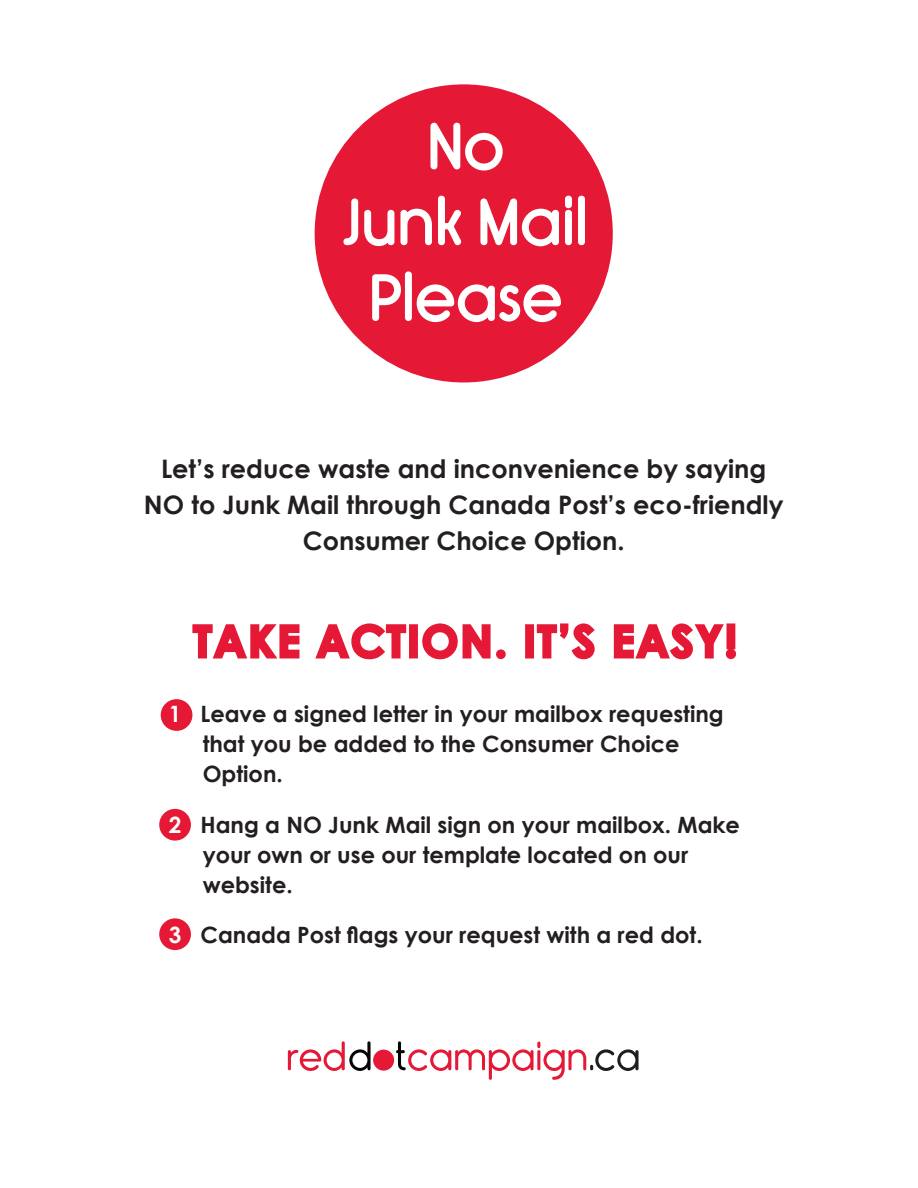
<style>
.page{position:relative;width:918px;height:1188px;background:#fff}
.page>*{position:absolute;margin:0;border:0;box-sizing:border-box;transform-origin:0 0}
.t1{font:700 43.5px "Century Gothic";letter-spacing:.05em;color:#e51836}
.t2{font:700 25.5px/36px "Century Gothic";color:#231f20;text-align:center}
.t3{font:700 22.5px/30px "Century Gothic";color:#231f20}
.s1{color:#fff}
</style>
<div class="page">
<svg style="left:288px;top:1041px;width:351px;height:39px"></svg>
<div style="left:373px;top:1050px;width:21px;height:21px;background:#e51836;border-radius:50%"></div>
<div style="left:315px;top:84px;width:298px;height:298px;background:#e51836;border-radius:50%"></div>
<svg style="left:430px;top:122px;width:73px;height:49px"></svg>
<svg style="left:343px;top:195px;width:119px;height:52px"></svg>
<svg style="left:480px;top:195px;width:92px;height:52px"></svg>
<div style="left:579px;top:197px;width:5px;height:47px;background:#fff;border-radius:3px"></div>
<div style="left:578px;top:196px;width:7px;height:49px;border:2px solid #fff;border-radius:3px"></div>
<svg style="left:372px;top:274px;width:29px;height:47px"></svg>
<div style="left:406px;top:272px;width:5px;height:48px;background:#fff;border-radius:3px"></div>
<div style="left:405px;top:271px;width:7px;height:50px;border:2px solid #fff;border-radius:3px"></div>
<svg style="left:416px;top:284px;width:145px;height:39px"></svg>
<div style="left:159px;top:918px;width:32px;height:32px;background:#e51836;border-radius:50%"></div>
<div style="left:159px;top:809px;width:32px;height:32px;background:#e51836;border-radius:50%"></div>
<div style="left:161px;top:699px;width:31px;height:32px;background:#e51836;border-radius:50%"></div>
<svg style="left:192px;top:624px;width:108px;height:35px"></svg>
<svg style="left:315px;top:623px;width:92px;height:37px"></svg>
<div style="left:409px;top:624px;width:9px;height:34px;border:3px solid #e51836"></div>
<svg style="left:422px;top:623px;width:84px;height:37px"></svg>
<div style="left:525px;top:624px;width:9px;height:34px;border:3px solid #e51836"></div>
<svg style="left:536px;top:623px;width:59px;height:37px"></svg>
<svg style="left:613px;top:623px;width:124px;height:37px"></svg>
<p class="t2" style="left:144px;top:450px;width:641px">Let’s reduce waste and inconvenience by saying<br>NO to Junk Mail through Canada Post’s eco-friendly<br>Consumer Choice Option.</p>
<p class="t1" style="left:193px;top:614px;width:154px">Take Act</p>
<p class="t1" style="left:407px;top:614px;width:331px">ion . It’s EasY!</p>
<p class="t3" style="left:203px;top:699px;width:523px;text-indent:-34px"><span class="s1">1</span> Leave a signed letter in your mailbox requesting that you be added to the Consumer Choice<br>Option.</p>
<p class="t3" style="left:203px;top:809px;width:539px;text-indent:-34px"><span class="s1">2</span> Hang a NO Junk Mail sign on your mailbox. Make your own or use our template located on our website.</p>
<p class="t3" style="left:169px;top:919px;width:535px"><span class="s1">3</span> Canada Post flags your request with a red dot.</p>
</div>
